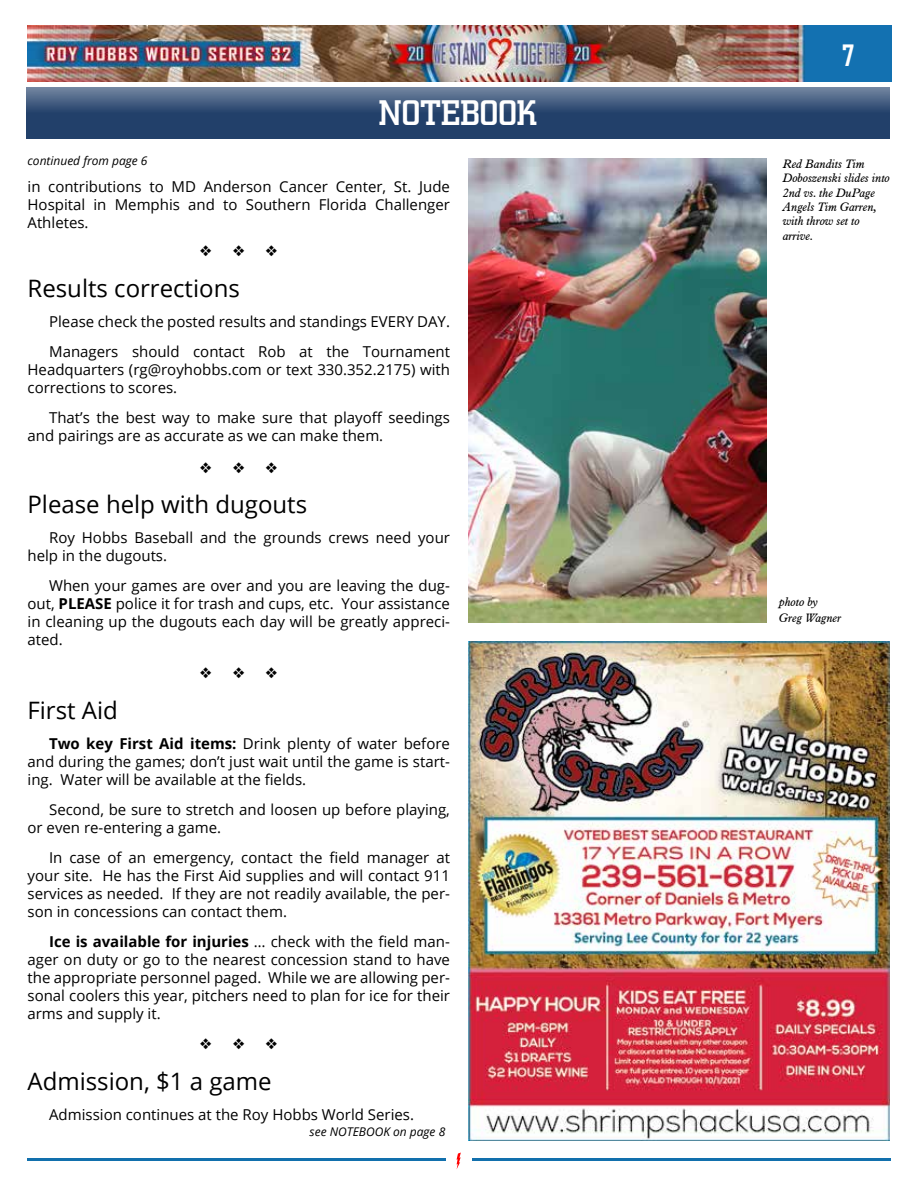
<style>
.page{position:relative;width:918px;height:1188px;background:#fff}
.page>*{position:absolute;margin:0;border:0;box-sizing:border-box;transform-origin:0 0}
.t1{font:500 36px "Square Slabserif 711 BT";color:#fff}
.t2{font:700 28.2px "Agency FB";color:#fff}
.t3{font:24px "Open Sans";color:#000}
.t4{font:15px/18px "Open Sans";color:#000;text-align:justify}
.t5{font:italic 12px/14.4px "Aldine 721 BT";color:#000}
.t6{font:italic 12px "Open Sans";color:#000}
.s1{font-weight:700}
</style>
<div class="page">
<img style="left:28px;top:26px;width:864px;height:55px">
<svg style="left:457px;top:1153px;width:4px;height:16px"></svg>
<hr style="left:27px;top:1158px;width:418px;height:3px;background:#1270ad">
<hr style="left:473px;top:1158px;width:418px;height:3px;background:#1270ad">
<img style="left:468px;top:641px;width:422px;height:500px">
<svg style="left:26px;top:88px;width:864px;height:51px;background:#365177"></svg>
<img style="left:468px;top:159px;width:299px;height:463px">
<p class="t6" style="left:28px;top:152px;width:121px">continued from page 6</p>
<h1 class="t1" style="left:379px;top:91px;width:159px">NOTEBOOK</h1>
<p class="t4" style="left:28px;top:177px;width:424px">in contributions to MD Anderson Cancer Center, St. Jude Hospital in Memphis and to Southern Florida Challenger Athletes.</p>
<h3 class="t3" style="left:28px;top:272px;width:214px">Results corrections</h3>
<p class="t4" style="left:49px;top:306px;width:402px;line-height:30px">Please check the posted results and standings EVERY DAY.<br>Managers should contact Rob at the Tournament</p>
<p class="t4" style="left:28px;top:360px;width:424px">Headquarters (rg@royhobbs.com or text 330.352.2175) with corrections to scores.</p>
<p class="t4" style="left:28px;top:408px;width:424px;text-indent:22px">That’s the best way to make sure that playoff seedings and pairings are as accurate as we can make them.</p>
<h3 class="t3" style="left:28px;top:488px;width:281px">Please help with dugouts</h3>
<p class="t4" style="left:28px;top:529px;width:424px;text-indent:22px">Roy Hobbs Baseball and the grounds crews need your help in the dugouts.</p>
<p class="t4" style="left:28px;top:577px;width:424px;text-indent:22px">When your games are over and you are leaving the dug&shy;out, <span class="s1">PLEASE</span> police it for trash and cups, etc. Your assistance in cleaning up the dugouts each day will be greatly appreci&shy;ated.</p>
<h3 class="t3" style="left:28px;top:694px;width:92px">First Aid</h3>
<p class="t4" style="left:28px;top:734px;width:424px;text-indent:22px"><span class="s1">Two key First Aid items:</span> Drink plenty of water before and during the games; don’t just wait until the game is start&shy;ing. Water will be available at the fields.</p>
<p class="t4" style="left:28px;top:800px;width:424px;text-indent:22px">Second, be sure to stretch and loosen up before playing, or even re-entering a game.</p>
<p class="t4" style="left:28px;top:848px;width:424px;text-indent:22px">In case of an emergency, contact the field manager at your site. He has the First Aid supplies and will contact 911 services as needed. If they are not readily available, the per&shy;son in concessions can contact them.</p>
<p class="t4" style="left:28px;top:932px;width:424px;text-indent:22px"><span class="s1">Ice is available for injuries</span> … check with the field man&shy;ager on duty or go to the nearest concession stand to have the appropriate personnel paged. While we are allowing per&shy;sonal coolers this year, pitchers need to plan for ice for their arms and supply it.</p>
<h3 class="t3" style="left:28px;top:1065px;width:246px">Admission, $1 a game</h3>
<p class="t4" style="left:49px;top:1105px;width:366px">Admission continues at the Roy Hobbs World Series.</p>
<p class="t6" style="left:310px;top:1123px;width:137px">see NOTEBOOK on page 8</p>
<h2 class="t2" style="left:842px;top:38px;width:14px">7</h2>
<p class="t5" style="left:783px;top:156px;width:109px">Red Bandits Tim<br>Doboszenski slides into<br>2nd vs. the DuPage<br>Angels Tim Garren, with throw set to arrive.</p>
<p class="t5" style="left:779px;top:594px;width:64px;line-height:16.2px">photo by<br>Greg Wagner</p>
</div>
